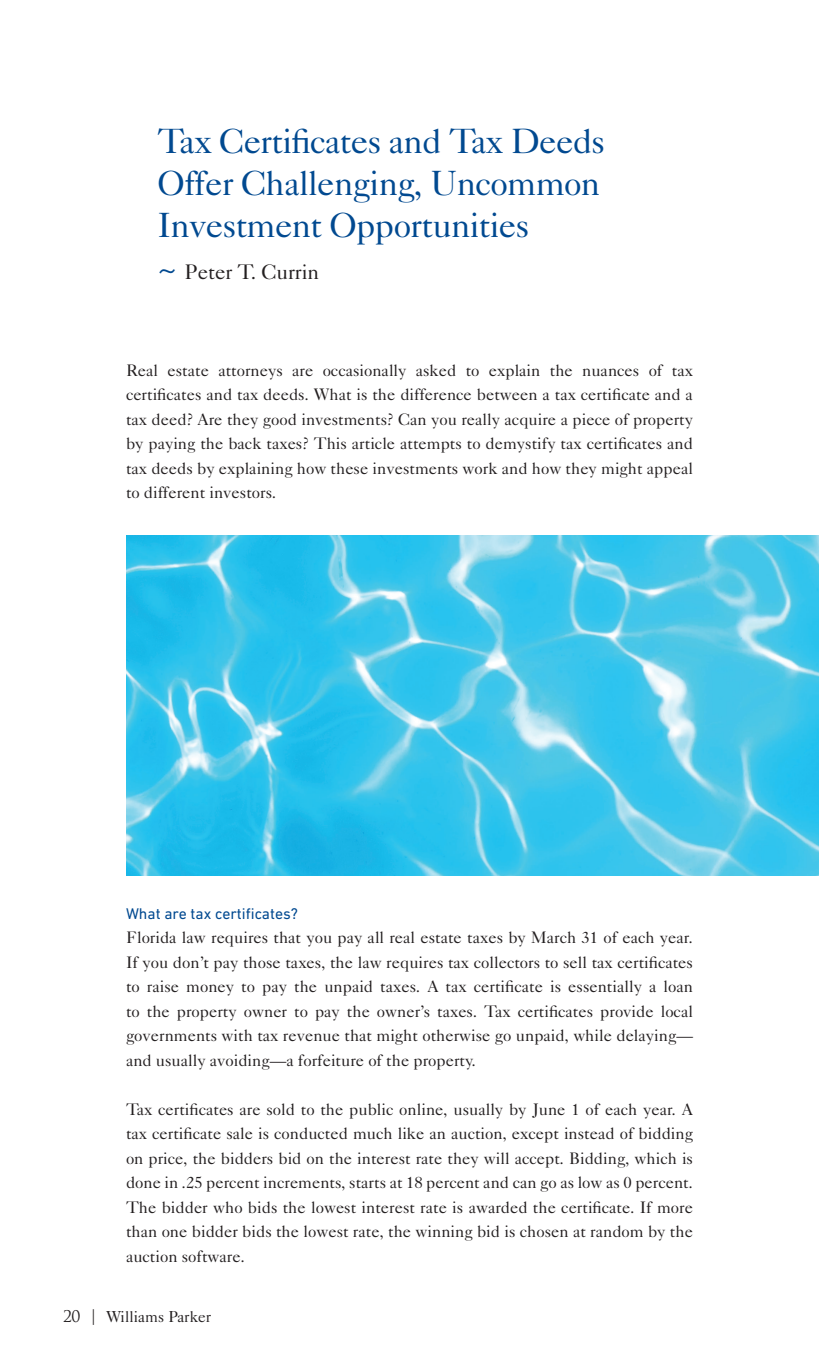
<style>
.page{position:relative;width:819px;height:1355px;background:#fff}
.page>*{position:absolute;margin:0;border:0;box-sizing:border-box;transform-origin:0 0}
.t1{font:35px/42px "Caslon Five Forty";letter-spacing:-.02em;color:#014990}
.t2{font:21px "Caslon Five Forty";letter-spacing:-.005em;color:#231f20}
.t3{font:16.62px/24.5px "Caslon Five Forty";color:#231f20;text-align:justify}
.t4{font:15.75px "DIN Next LT Pro";color:#014990}
.t5{font:15.75px "Caslon 540 BT";letter-spacing:.01em;color:#231f20}
.s1{font-size:35px;color:#014990}
.s2{font-family:"Trajan Pro"}
</style>
<div class="page">
<img style="left:126px;top:536px;width:693px;height:339px">
<h1 class="t1" style="left:158px;top:120px;width:449px">Tax Certificates and Tax Deeds<br>Offer Challenging, Uncommon<br>Investment Opportunities</h1>
<p class="t2" style="left:158px;top:259px;width:163px"><span class="s1">~</span> Peter T. Currin</p>
<p class="t3" style="left:126px;top:357px;width:569px">Real estate attorneys are occasionally asked to explain the nuances of tax certificates and tax deeds. What is the difference between a tax certificate and a tax deed? Are they good investments? Can you really acquire a piece of property by paying the back taxes? This article attempts to demystify tax certificates and tax deeds by explaining how these investments work and how they might appeal to different investors.</p>
<p class="t4" style="left:126px;top:904px;width:174px">What are tax certificates?</p>
<p class="t3" style="left:126px;top:924px;width:569px">Florida law requires that you pay all real estate taxes by March 31 of each year.<br>If you don’t pay those taxes, the law requires tax collectors to sell tax certificates to raise money to pay the unpaid taxes. A tax certificate is essentially a loan to the property owner to pay the owner’s taxes. Tax certificates provide local governments with tax revenue that might otherwise go unpaid, while delaying— and usually avoiding—a forfeiture of the property.</p>
<p class="t3" style="left:126px;top:1096px;width:569px">Tax certificates are sold to the public online, usually by June 1 of each year. A tax certificate sale is conducted much like an auction, except instead of bidding on price, the bidders bid on the interest rate they will accept. Bidding, which is done in .25 percent increments, starts at 18 percent and can go as low as 0 percent.<br>The bidder who bids the lowest interest rate is awarded the certificate. If more than one bidder bids the lowest rate, the winning bid is chosen at random by the auction software.</p>
<p class="t5" style="left:63px;top:1307px;width:150px"><span class="s2">20 |</span> Williams Parker</p>
</div>
